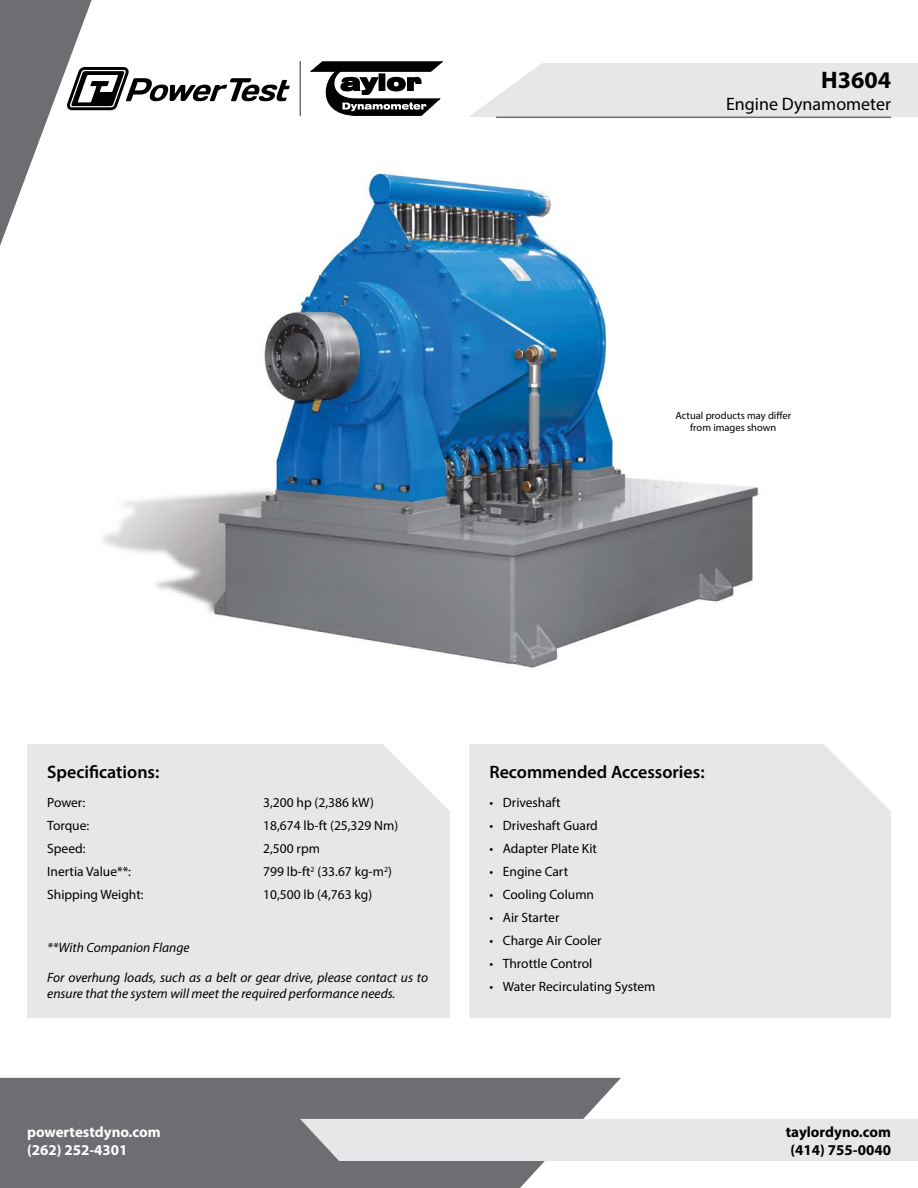
<style>
.page{position:relative;width:918px;height:1188px;background:#fff}
.page>*{position:absolute;margin:0;border:0;box-sizing:border-box;transform-origin:0 0}
.t1{font:700 24px "Myriad Pro";color:#000}
.Heading_2{font:600 18px "Myriad Pro";color:#000}
.Sub-Title{font:18px "Myriad Pro";color:#000}
.t2{font:700 15px/18px "Myriad Pro";color:#fff}
.t3{font:700 15px/18px "Myriad Pro";color:#000;text-align:center}
.Bullets_-_Specs_-_Li{font:13.5px "Myriad Pro";color:#000}
.Paragraph_Text{font:italic 13.5px/16.2px "Myriad Pro";color:#000}
.Image_Disclosure{font:10.5px/12.6px "Myriad Pro";color:#000;text-align:center}
</style>
<div class="page">
<div style="left:0;top:1078px;width:621px;height:110px;background:#6d6e71"></div>
<svg style="left:469px;top:63px;width:449px;height:54px;background:#e7e8e8"></svg>
<div style="left:300px;top:1119px;width:618px;height:42px;background:#e6e7e8"></div>
<svg style="left:0;top:0;width:290px;height:246px"></svg>
<svg style="left:311px;top:62px;width:131px;height:54px"></svg>
<hr style="left:300px;top:62px;width:1px;height:54px;background:#6d6e71">
<img style="left:89px;top:154px;width:670px;height:514px">
<div style="left:27px;top:744px;width:423px;height:274px;background:#e6e7e8"></div>
<div style="left:469px;top:744px;width:422px;height:274px;background:#e6e7e8"></div>
<hr style="left:496px;top:117px;width:395px;height:1px;background:#6d6e71">
<p class="t1" style="left:821px;top:64px;width:71px">H3604</p>
<p class="Sub-Title" style="left:726px;top:93px;width:166px">Engine Dynamometer</p>
<p class="Image_Disclosure" style="left:676px;top:409px;width:117px">Actual products may differ from images shown</p>
<p class="Heading_2" style="left:47px;top:760px;width:114px">Specifications:</p>
<p class="Bullets_-_Specs_-_Li" style="left:47px;top:795px;width:40px">Power:</p>
<p class="Bullets_-_Specs_-_Li" style="left:263px;top:795px;width:112px">3,200 hp (2,386 kW)</p>
<p class="Bullets_-_Specs_-_Li" style="left:47px;top:817px;width:44px">Torque:</p>
<p class="Bullets_-_Specs_-_Li" style="left:263px;top:817px;width:137px">18,674 lb-ft (25,329 Nm)</p>
<p class="Bullets_-_Specs_-_Li" style="left:47px;top:840px;width:40px">Speed:</p>
<p class="Bullets_-_Specs_-_Li" style="left:263px;top:840px;width:58px">2,500 rpm</p>
<p class="Bullets_-_Specs_-_Li" style="left:47px;top:863px;width:85px">Inertia Value**:</p>
<p class="Bullets_-_Specs_-_Li" style="left:263px;top:863px;width:130px">799 lb-ft<sup>2</sup> (33.67 kg-m<sup>2</sup>)</p>
<p class="Bullets_-_Specs_-_Li" style="left:47px;top:886px;width:98px">Shipping Weight:</p>
<p class="Bullets_-_Specs_-_Li" style="left:263px;top:886px;width:110px">10,500 lb (4,763 kg)</p>
<p class="Paragraph_Text" style="left:47px;top:939px;width:144px">**With Companion Flange</p>
<p class="Paragraph_Text" style="left:47px;top:969px;width:382px">For overhung loads, such as a belt or gear drive, please contact us to ensure that the system will meet the required performance needs.</p>
<p class="Heading_2" style="left:489px;top:760px;width:217px">Recommended Accessories:</p>
<p class="Bullets_-_Specs_-_Li" style="left:489px;top:795px;width:73px">• Driveshaft</p>
<p class="Bullets_-_Specs_-_Li" style="left:489px;top:817px;width:110px">• Driveshaft Guard</p>
<p class="Bullets_-_Specs_-_Li" style="left:489px;top:840px;width:109px">• Adapter Plate Kit</p>
<p class="Bullets_-_Specs_-_Li" style="left:489px;top:863px;width:80px">• Engine Cart</p>
<p class="Bullets_-_Specs_-_Li" style="left:489px;top:886px;width:106px">• Cooling Column</p>
<p class="Bullets_-_Specs_-_Li" style="left:489px;top:909px;width:72px">• Air Starter</p>
<p class="Bullets_-_Specs_-_Li" style="left:489px;top:932px;width:114px">• Charge Air Cooler</p>
<p class="Bullets_-_Specs_-_Li" style="left:489px;top:955px;width:104px">• Throttle Control</p>
<p class="Bullets_-_Specs_-_Li" style="left:489px;top:978px;width:168px">• Water Recirculating System</p>
<p class="t2" style="left:27px;top:1122px;width:135px">powertestdyno.com (262) 252-4301</p>
<p class="t3" style="left:786px;top:1122px;width:107px">taylordyno.com (414) 755-0040</p>
</div>
